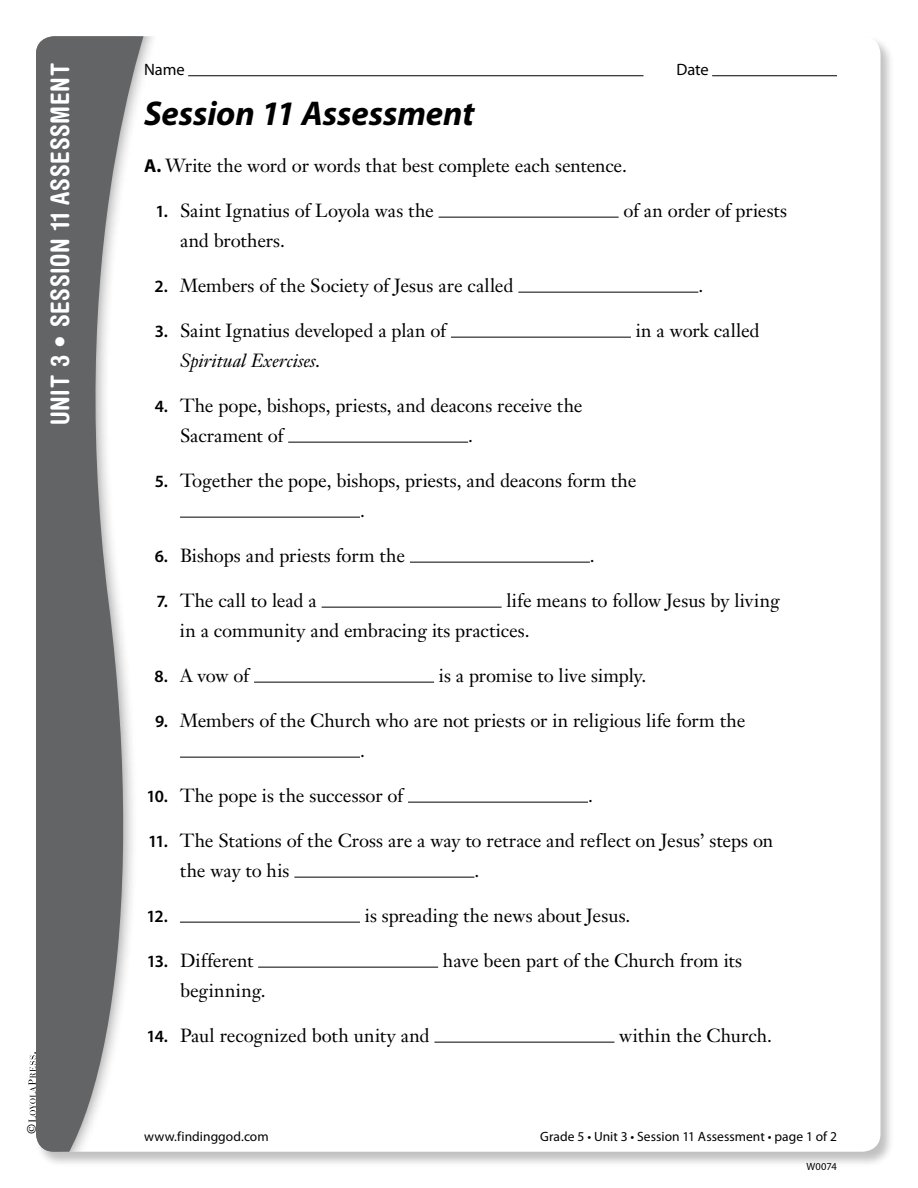
<style>
.page{position:relative;width:918px;height:1188px;background:#fff}
.page>*{position:absolute;margin:0;border:0;box-sizing:border-box;transform-origin:0 0}
.t1{font:italic 700 34.5px "Myriad Pro";color:#000}
.t2{font:700 condensed 25.5px "Helvetica Rounded LT Std";letter-spacing:.025em;color:#fff}
.t3{font:18.75px/30px "Janson Text LT Std";letter-spacing:-.005em;color:#000}
.t4{font:italic 18.75px "Janson Text LT Std";color:#000}
.t5{font:18.75px "Janson Text LT Std";letter-spacing:.015em;color:#000}
.t6{font:600 17.25px "Myriad Pro";color:#000}
.t7{font:16.5px "Myriad Pro";letter-spacing:-.005em;color:#000}
.t8{font:13.5px "Myriad Pro";letter-spacing:.005em;color:#000}
.t9{font:12px "Janson Text LT Std";color:#000}
.t10{font:10.5px "Myriad Pro";letter-spacing:.01em;color:#000}
.s1{font-family:"Myriad Pro";font-weight:700}
.s2{font-family:"Myriad Pro";font-weight:600;font-size:17.25px}
.s3{font-style:normal}
</style>
<div class="page">
<div style="left:34px;top:36px;width:861px;height:1131px;background:#000;opacity:.25"></div>
<div style="left:36px;top:36px;width:844px;height:1116px;background:#fff;border-radius:18px"></div>
<svg style="left:36px;top:36px;width:124px;height:1116px;fill:#636466"></svg>
<svg style="left:28px;top:1052px;width:8px;height:70px"></svg>
<hr style="left:188px;top:75px;width:456px;height:1px;background:#000">
<hr style="left:712px;top:75px;width:125px;height:1px;background:#000">
<hr style="left:439px;top:217px;width:180px;height:1px;background:#000">
<hr style="left:518px;top:292px;width:180px;height:1px;background:#000">
<hr style="left:451px;top:337px;width:180px;height:1px;background:#000">
<hr style="left:288px;top:442px;width:180px;height:1px;background:#000">
<hr style="left:180px;top:517px;width:180px;height:1px;background:#000">
<hr style="left:410px;top:562px;width:180px;height:1px;background:#000">
<hr style="left:322px;top:607px;width:180px;height:1px;background:#000">
<hr style="left:254px;top:682px;width:180px;height:1px;background:#000">
<hr style="left:180px;top:757px;width:180px;height:1px;background:#000">
<hr style="left:408px;top:802px;width:180px;height:1px;background:#000">
<hr style="left:294px;top:877px;width:180px;height:1px;background:#000">
<hr style="left:180px;top:922px;width:180px;height:1px;background:#000">
<hr style="left:258px;top:967px;width:180px;height:1px;background:#000">
<hr style="left:434px;top:1042px;width:180px;height:1px;background:#000">
<h2 class="t2" style="left:44px;top:425px;width:363px;rotate:-90deg">Unit 3 • Sess ion 11 Ass ess ment</h2>
<p class="t9" style="left:24px;top:1134px;width:12px;rotate:-90deg">©</p>
<p class="t7" style="left:144px;top:60px;width:42px">Name</p>
<p class="t7" style="left:677px;top:60px;width:34px">Date</p>
<h1 class="t1" style="left:144px;top:91px;width:332px">Session 11 Assessment</h1>
<p class="t3" style="left:144px;top:150px;width:485px"><span class="s1">A.</span> Write the word or words that best complete each sentence.</p>
<p class="t3" style="left:156px;top:195px;width:280px"><span class="s2">1.</span> Saint Ignatius of Loyola was the</p>
<p class="t3" style="left:623px;top:195px;width:165px">of an order of priests</p>
<p class="t3" style="left:180px;top:225px;width:106px">and brothers.</p>
<p class="t3" style="left:154px;top:270px;width:361px"><span class="s2">2.</span> Members of the Society of Jesus are called</p>
<p class="t3" style="left:698px;top:270px;width:6px">.</p>
<p class="t3" style="left:155px;top:315px;width:293px"><span class="s2">3.</span> Saint Ignatius developed a plan of</p>
<p class="t3" style="left:636px;top:315px;width:125px">in a work called</p>
<p class="t4" style="left:180px;top:349px;width:142px">Spiritual Exercises<span class="s3">.</span></p>
<p class="t3" style="left:180px;top:390px;width:404px;text-indent:-25px"><span class="s2">4.</span> The pope, bishops, priests, and deacons receive the<br>Sacrament of</p>
<p class="t3" style="left:468px;top:420px;width:6px">.</p>
<p class="t3" style="left:360px;top:465px;width:278px;text-indent:-205px"><span class="s2">5.</span> Together the pope, bishops, priests, and deacons form the .</p>
<p class="t3" style="left:155px;top:540px;width:252px"><span class="s2">6.</span> Bishops and priests form the</p>
<p class="t3" style="left:590px;top:540px;width:6px">.</p>
<p class="t3" style="left:180px;top:585px;width:601px;text-indent:326px">life means to follow Jesus by living in a community and embracing its practices.</p>
<p class="t3" style="left:155px;top:660px;width:96px"><span class="s2">8.</span> A vow of</p>
<p class="t3" style="left:439px;top:660px;width:209px">is a promise to live simply.</p>
<p class="t3" style="left:360px;top:705px;width:387px;text-indent:-205px"><span class="s2">9.</span> Members of the Church who are not priests or in religious life form the .</p>
<p class="t3" style="left:146px;top:780px;width:258px"><span class="s2">10.</span> The pope is the successor of</p>
<p class="t3" style="left:156px;top:585px;width:162px"><span class="s2">7.</span> The call to lead a</p>
<p class="t3" style="left:588px;top:780px;width:6px">.</p>
<p class="t3" style="left:180px;top:825px;width:595px;text-indent:-32px"><span class="s2">11.</span> The Stations of the Cross are a way to retrace and reflect on Jesus’ steps on the way to his</p>
<p class="t3" style="left:474px;top:855px;width:6px">.</p>
<p class="t6" style="left:146px;top:905px;width:23px">12.</p>
<p class="t3" style="left:365px;top:900px;width:267px">is spreading the news about Jesus.</p>
<p class="t3" style="left:147px;top:945px;width:108px"><span class="s2">13.</span> Different</p>
<p class="t3" style="left:443px;top:945px;width:300px">have been part of the Church from its</p>
<p class="t5" style="left:180px;top:978px;width:87px">beginning.</p>
<p class="t3" style="left:147px;top:1020px;width:284px"><span class="s2">14.</span> Paul recognized both unity and</p>
<p class="t3" style="left:619px;top:1020px;width:154px">within the Church.</p>
<p class="t8" style="left:144px;top:1128px;width:126px">www.findinggod.com</p>
<p class="t8" style="left:540px;top:1128px;width:298px">Grade 5 • Unit 3 • Session 11 Assessment • page 1 of 2</p>
<p class="t10" style="left:806px;top:1160px;width:32px">W0074</p>
</div>
